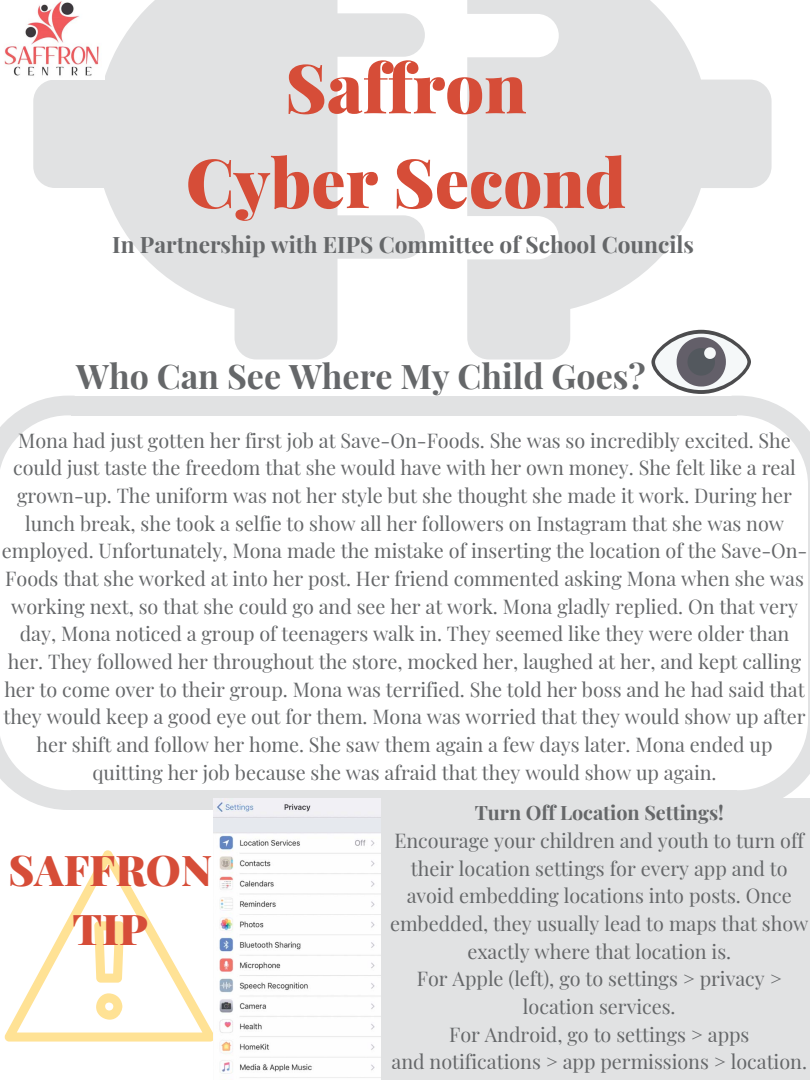
<style>
.page{position:relative;width:810px;height:1080px;background:#fff}
.page>*{position:absolute;margin:0;border:0;box-sizing:border-box;transform-origin:0 0}
.t1{font:900 67.94px/94.7px "Playfair Display";color:#d64d38;text-align:center}
.t2{font:900 42.44px/59.1px "Playfair Display";color:#d64d38;text-align:center}
.t3{font:700 33.94px "Playfair Display";color:#656769}
.t4{font:700 22.62px "Playfair Display";color:#656769}
.t5{font:19.81px/27.6px "Playfair Display";color:#656769;text-align:center}
.t6{font:700 19.81px "Playfair Display";color:#656769}
</style>
<div class="page">
<svg style="left:33px;top:0;width:739px;height:360px;fill:#e1e2e3"></svg>
<img style="left:4px;top:0;width:100px;height:79px">
<svg style="left:0;top:396px;width:75px;height:72px"></svg>
<svg style="left:732px;top:396px;width:78px;height:92px"></svg>
<div style="left:71px;top:396px;width:666px;height:19px;background:#e1e2e3"></div>
<div style="left:71px;top:790px;width:666px;height:20px;background:#e1e2e3"></div>
<svg style="left:0;top:737px;width:71px;height:73px"></svg>
<hr style="left:808px;top:488px;width:2px;height:228px;background:#e1e2e3">
<svg style="left:737px;top:716px;width:73px;height:83px"></svg>
<div style="left:214px;top:799px;width:596px;height:281px;background:#e1e2e3"></div>
<svg style="left:5px;top:850px;width:208px;height:192px"></svg>
<svg style="left:96px;top:993px;width:26px;height:27px"></svg>
<svg style="left:94px;top:921px;width:30px;height:62px"></svg>
<svg style="left:651px;top:330px;width:100px;height:64px"></svg>
<svg style="left:655px;top:334px;width:92px;height:56px;fill:#f5f8f9"></svg>
<svg style="left:677px;top:337px;width:49px;height:50px"></svg>
<img style="left:214px;top:799px;width:167px;height:281px">
<h1 class="t1" style="left:186px;top:38px;width:442px">Saffron<br>Cyber Second</h1>
<p class="t4" style="left:112px;top:229px;width:583px">In Partnership with EIPS Committee of School Councils</p>
<h3 class="t3" style="left:76px;top:352px;width:571px">Who Can See Where My Child Goes?</h3>
<p class="t5" style="left:2px;top:426px;width:807px">Mona had just gotten her first job at Save-On-Foods. She was so incredibly excited. She could just taste the freedom that she would have with her own money. She felt like a real grown-up. The uniform was not her style but she thought she made it work. During her lunch break, she took a selfie to show all her followers on Instagram that she was now employed. Unfortunately, Mona made the mistake of inserting the location of the Save-On-Foods that she worked at into her post. Her friend commented asking Mona when she was working next, so that she could go and see her at work. Mona gladly replied. On that very day, Mona noticed a group of teenagers walk in. They seemed like they were older than her. They followed her throughout the store, mocked her, laughed at her, and kept calling her to come over to their group. Mona was terrified. She told her boss and he had said that they would keep a good eye out for them. Mona was worried that they would show up after her shift and follow her home. She saw them again a few days later. Mona ended up quitting her job because she was afraid that they would show up again.</p>
<h2 class="t2" style="left:8px;top:839px;width:205px">SAFFRON<br>TIP</h2>
<p class="t6" style="left:475px;top:799px;width:251px">Turn Off Location Settings!</p>
<p class="t5" style="left:390px;top:826px;width:420px">Encourage your children and youth to turn off their location settings for every app and to avoid embedding locations into posts. Once embedded, they usually lead to maps that show exactly where that location is.<br>For Apple (left), go to settings &gt; privacy &gt; location services.<br>For Android, go to settings &gt; apps<br>and notifications &gt; app permissions &gt; location.</p>
</div>
